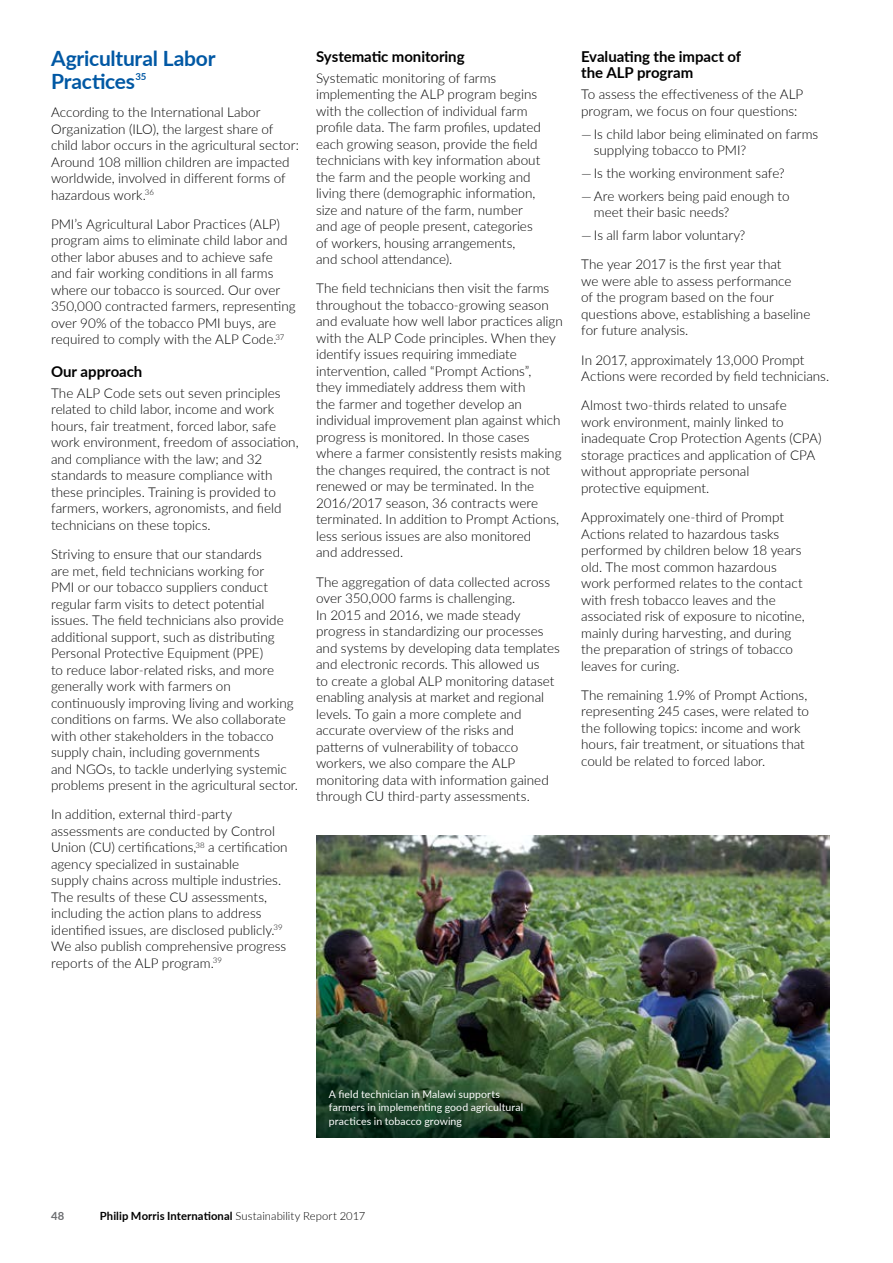
<style>
.page{position:relative;width:893px;height:1263px;background:#fff}
.page>*{position:absolute;margin:0;border:0;box-sizing:border-box;transform-origin:0 0}
.t1{font:700 21px/22.5px "Lato";letter-spacing:-.01em;color:#0058a4}
.t2{font:700 15px/16.5px "Lato";letter-spacing:-.005em;color:#000}
.t3{font:300 13.5px/16.5px "Lato";color:#000}
.t4{font:700 11.25px "Lato";letter-spacing:.01em;color:#000}
.t5{font:700 11.25px "Lato";color:#6d6e71}
.t6{font:10.5px/13.5px "Lato";letter-spacing:.01em;color:#fff}
.s1{font-weight:300}
</style>
<div class="page">
<img style="left:316px;top:836px;width:513px;height:301px">
<h1 class="t1" style="left:51px;top:46px;width:166px">Agricultural Labor<br>Practices<sup>35</sup></h1>
<p class="t3" style="left:51px;top:104px;width:250px">According to the International Labor Organization (ILO), the largest share of child labor occurs in the agricultural sector:<br>Around 108 million children are impacted worldwide, involved in different forms of hazardous work.<sup>36</sup></p>
<p class="t3" style="left:51px;top:215px;width:246px">PMI’s Agricultural Labor Practices (ALP) program aims to eliminate child labor and other labor abuses and to achieve safe and fair working conditions in all farms where our tobacco is sourced. Our over 350,000 contracted farmers, representing over 90% of the tobacco PMI buys, are required to comply with the ALP Code.<sup>37</sup></p>
<p class="t2" style="left:51px;top:363px;width:93px">Our approach</p>
<p class="t3" style="left:51px;top:384px;width:249px">The ALP Code sets out seven principles related to child labor, income and work hours, fair treatment, forced labor, safe work environment, freedom of association, and compliance with the law; and 32 standards to measure compliance with these principles. Training is provided to farmers, workers, agronomists, and field technicians on these topics.</p>
<p class="t3" style="left:51px;top:545px;width:248px">Striving to ensure that our standards<br>are met, field technicians working for<br>PMI or our tobacco suppliers conduct regular farm visits to detect potential issues. The field technicians also provide additional support, such as distributing Personal Protective Equipment (PPE)<br>to reduce labor-related risks, and more generally work with farmers on continuously improving living and working conditions on farms. We also collaborate with other stakeholders in the tobacco supply chain, including governments<br>and NGOs, to tackle underlying systemic problems present in the agricultural sector.</p>
<p class="t3" style="left:51px;top:806px;width:238px">In addition, external third-party assessments are conducted by Control Union (CU) certifications,<sup>38</sup> a certification agency specialized in sustainable<br>supply chains across multiple industries.<br>The results of these CU assessments, including the action plans to address identified issues, are disclosed publicly.<sup>39<br></sup>We also publish comprehensive progress reports of the ALP program.<sup>39</sup></p>
<p class="t2" style="left:316px;top:48px;width:150px">Systematic monitoring</p>
<p class="t3" style="left:316px;top:69px;width:226px">Systematic monitoring of farms implementing the ALP program begins with the collection of individual farm profile data. The farm profiles, updated each growing season, provide the field technicians with key information about the farm and the people working and living there (demographic information, size and nature of the farm, number and age of people present, categories of workers, housing arrangements,<br>and school attendance).</p>
<p class="t3" style="left:316px;top:280px;width:248px">The field technicians then visit the farms throughout the tobacco-growing season and evaluate how well labor practices align with the ALP Code principles. When they identify issues requiring immediate intervention, called “Prompt Actions”,<br>they immediately address them with<br>the farmer and together develop an individual improvement plan against which progress is monitored. In those cases where a farmer consistently resists making the changes required, the contract is not renewed or may be terminated. In the 2016/2017 season, 36 contracts were terminated. In addition to Prompt Actions, less serious issues are also monitored<br>and addressed.</p>
<p class="t3" style="left:316px;top:573px;width:245px">The aggregation of data collected across over 350,000 farms is challenging.<br>In 2015 and 2016, we made steady progress in standardizing our processes and systems by developing data templates and electronic records. This allowed us<br>to create a global ALP monitoring dataset enabling analysis at market and regional levels. To gain a more complete and accurate overview of the risks and patterns of vulnerability of tobacco workers, we also compare the ALP monitoring data with information gained through CU third-party assessments.</p>
<p class="t2" style="left:581px;top:48px;width:162px">Evaluating the impact of the ALP program</p>
<p class="t3" style="left:581px;top:86px;width:224px">To assess the effectiveness of the ALP program, we focus on four questions:</p>
<p class="t3" style="left:594px;top:125px;width:226px;text-indent:-13px">— Is child labor being eliminated on farms supplying tobacco to PMI?</p>
<p class="t3" style="left:581px;top:164px;width:205px">— Is the working environment safe?</p>
<p class="t3" style="left:594px;top:187px;width:197px;text-indent:-13px">— Are workers being paid enough to meet their basic needs?</p>
<p class="t3" style="left:581px;top:220px;width:202px;line-height:29.2px">— Is all farm labor voluntary?<br>The year 2017 is the first year that</p>
<p class="t3" style="left:581px;top:272px;width:231px">we were able to assess performance<br>of the program based on the four questions above, establishing a baseline for future analysis.</p>
<p class="t3" style="left:581px;top:351px;width:250px">In 2017, approximately 13,000 Prompt<br>Actions were recorded by field technicians.</p>
<p class="t3" style="left:581px;top:397px;width:242px">Almost two-thirds related to unsafe<br>work environment, mainly linked to inadequate Crop Protection Agents (CPA) storage practices and application of CPA without appropriate personal<br>protective equipment.</p>
<p class="t3" style="left:581px;top:509px;width:225px">Approximately one-third of Prompt Actions related to hazardous tasks performed by children below 18 years old. The most common hazardous work performed relates to the contact with fresh tobacco leaves and the associated risk of exposure to nicotine, mainly during harvesting, and during the preparation of strings of tobacco leaves for curing.</p>
<p class="t3" style="left:581px;top:686px;width:229px">The remaining 1.9% of Prompt Actions, representing 245 cases, were related to the following topics: income and work hours, fair treatment, or situations that could be related to forced labor.</p>
<p class="t6" style="left:329px;top:1087px;width:196px">A field technician in Malawi supports farmers in implementing good agricultural practices in tobacco growing</p>
<p class="t5" style="left:51px;top:1208px;width:15px">48</p>
<p class="t4" style="left:100px;top:1208px;width:267px">Philip Morris International <span class="s1">Sustainability Report 2017</span></p>
</div>
